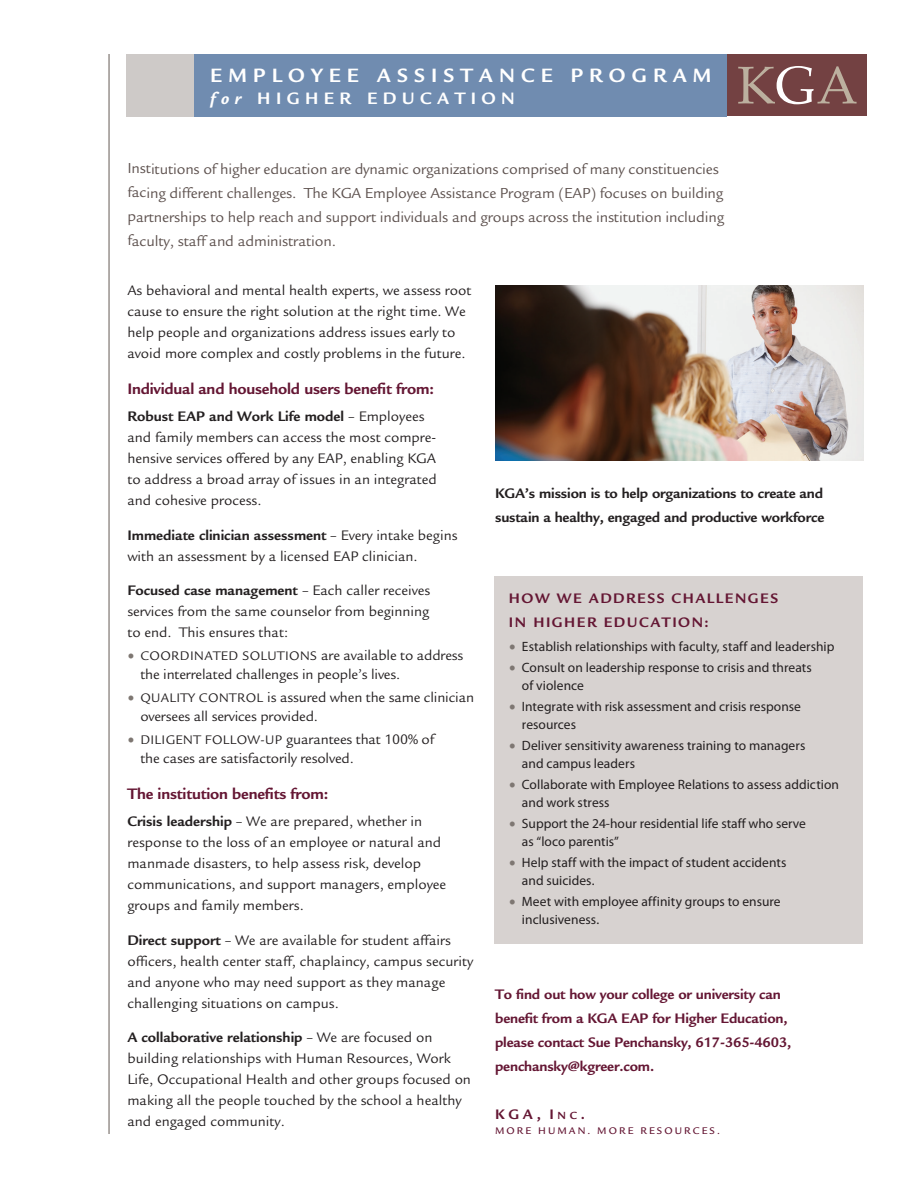
<style>
.page{position:relative;width:918px;height:1188px;background:#fff}
.page>*{position:absolute;margin:0;border:0;box-sizing:border-box;transform-origin:0 0}
.t1{font:700 21px "Legacy Sans Std";letter-spacing:.29em;color:#fff}
.t2{font:700 18px "Legacy Sans Std";letter-spacing:.3em;color:#fff}
.t3{font:700 16.5px "Legacy Sans Std";letter-spacing:-.01em;color:#641633}
.t4{font:15.75px/24px "Legacy Sans Std";letter-spacing:-.01em;color:#5d514e}
.t5{font:15px/21px "Legacy Sans Std";color:#231f20}
.t6{font:700 15px/24px "Legacy Sans Std";letter-spacing:-.01em;color:#641633}
.t7{font:700 15px/24px "Legacy Sans Std";letter-spacing:-.01em;color:#231f20}
.t8{font:700 15px/24px "Legacy Sans Std";letter-spacing:.1em;color:#641633}
.t9{font:700 15px "Legacy Sans Std";color:#641633}
.t10{font:13.5px/18px "Myriad Pro";color:#231f20}
.t11{font:500 10.5px "Legacy Sans Std";letter-spacing:.2em;color:#641633}
.s1{font-style:italic}
.s2{font-weight:700}
.s3{font-family:"Minion Pro";font-weight:700;font-size:18px;color:#7e7772}
.s4{font-size:13.5px}
.s5{font-size:11.25px}
</style>
<div class="page">
<div style="left:193px;top:54px;width:534px;height:62px;background:#708cb0"></div>
<div style="left:727px;top:54px;width:140px;height:62px;background:#734142"></div>
<svg style="left:738px;top:66px;width:119px;height:38px"></svg>
<div style="left:126px;top:54px;width:67px;height:62px;background:#cecac8"></div>
<div style="left:494px;top:576px;width:369px;height:368px;background:#d7d2d0"></div>
<hr style="left:109px;top:54px;width:1px;height:1080px;background:#98918d">
<img style="left:495px;top:285px;width:369px;height:175px">
<h1 class="t1" style="left:210px;top:64px;width:503px">EMPLOYEE ASSISTANCE PROGRAM</h1>
<p class="t2" style="left:210px;top:88px;width:306px"><span class="s1">for</span> HIGHER EDUCATION</p>
<p class="t4" style="left:127px;top:157px;width:598px">Institutions of higher education are dynamic organizations comprised of many constituencies facing different challenges. The KGA Employee Assistance Program (EAP) focuses on building partnerships to help reach and support individuals and groups across the institution including faculty, staff and administration.</p>
<p class="t5" style="left:127px;top:280px;width:346px">As behavioral and mental health experts, we assess root cause to ensure the right solution at the right time. We help people and organizations address issues early to avoid more complex and costly problems in the future.</p>
<p class="t3" style="left:127px;top:380px;width:308px">Individual and household users benefit from:</p>
<p class="t5" style="left:127px;top:406px;width:311px"><span class="s2">Robust EAP and Work Life model</span> – Employees and family members can access the most compre&shy;hensive services offered by any EAP, enabling KGA to address a broad array of issues in an integrated and cohesive process.</p>
<p class="t5" style="left:127px;top:525px;width:332px"><span class="s2">Immediate clinician assessment</span> – Every intake begins with an assessment by a licensed EAP clinician.</p>
<p class="t5" style="left:127px;top:580px;width:305px;text-align:justify"><span class="s2">Focused case management</span> – Each caller receives services from the same counselor from beginning to end. This ensures that:</p>
<p class="t5" style="left:140px;top:646px;width:325px;line-height:19.5px;text-indent:-13px"><span class="s3">•</span> <span class="s4">COORDINATED SOLUTIONS</span> are available to address the interrelated challenges in people’s lives.</p>
<p class="t5" style="left:140px;top:688px;width:335px;line-height:19.5px;text-indent:-13px"><span class="s3">•</span> <span class="s4">QUALITY CONTROL</span> is assured when the same clinician oversees all services provided.</p>
<p class="t5" style="left:140px;top:730px;width:295px;line-height:19.5px;text-indent:-13px"><span class="s3">•</span> <span class="s4">DILIGENT FOLLOW-UP</span> guarantees that 100% of the cases are satisfactorily resolved.</p>
<p class="t3" style="left:127px;top:784px;width:203px">The institution benefits from:</p>
<p class="t5" style="left:127px;top:811px;width:320px"><span class="s2">Crisis leadership</span> – We are prepared, whether in response to the loss of an employee or natural and manmade disasters, to help assess risk, develop communications, and support managers, employee groups and family members.</p>
<p class="t5" style="left:127px;top:930px;width:347px"><span class="s2">Direct support</span> – We are available for student affairs officers, health center staff, chaplaincy, campus security and anyone who may need support as they manage challenging situations on campus.</p>
<p class="t5" style="left:127px;top:1027px;width:345px"><span class="s2">A collaborative relationship</span> – We are focused on building relationships with Human Resources, Work Life, Occupational Health and other groups focused on making all the people touched by the school a healthy and engaged community.</p>
<p class="t7" style="left:495px;top:481px;width:331px">KGA’s mission is to help organizations to create and sustain a healthy, engaged and productive workforce</p>
<p class="t8" style="left:509px;top:587px;width:271px">HOW WE ADDRESS CHALLENGES<br>IN HIGHER EDUCATION:</p>
<p class="t10" style="left:509px;top:637px;width:327px"><span class="s3">•</span> Establish relationships with faculty, staff and leadership</p>
<p class="t10" style="left:522px;top:658px;width:291px;text-indent:-13px"><span class="s3">•</span> Consult on leadership response to crisis and threats of violence</p>
<p class="t10" style="left:522px;top:697px;width:281px;text-indent:-13px"><span class="s3">•</span> Integrate with risk assessment and crisis response resources</p>
<p class="t10" style="left:522px;top:736px;width:285px;text-indent:-13px"><span class="s3">•</span> Deliver sensitivity awareness training to managers and campus leaders</p>
<p class="t10" style="left:522px;top:775px;width:319px;text-indent:-13px"><span class="s3">•</span> Collaborate with Employee Relations to assess addiction and work stress</p>
<p class="t10" style="left:522px;top:814px;width:286px;line-height:18.6px;text-indent:-13px"><span class="s3">•</span> Support the 24-hour residential life staff who serve as “loco parentis”</p>
<p class="t10" style="left:522px;top:853px;width:266px;text-indent:-13px"><span class="s3">•</span> Help staff with the impact of student accidents and suicides.</p>
<p class="t10" style="left:522px;top:892px;width:260px;text-indent:-13px"><span class="s3">•</span> Meet with employee affinity groups to ensure inclusiveness.</p>
<p class="t6" style="left:495px;top:982px;width:298px">To find out how your college or university can benefit from a KGA EAP for Higher Education, please contact Sue Penchansky, 617-365-4603, penchansky@kgreer.com.</p>
<p class="t9" style="left:495px;top:1106px;width:92px">KGA, I<span class="s5">NC</span>.</p>
<p class="t11" style="left:495px;top:1125px;width:226px">MORE HUMAN. MORE RESOURCES.</p>
</div>
